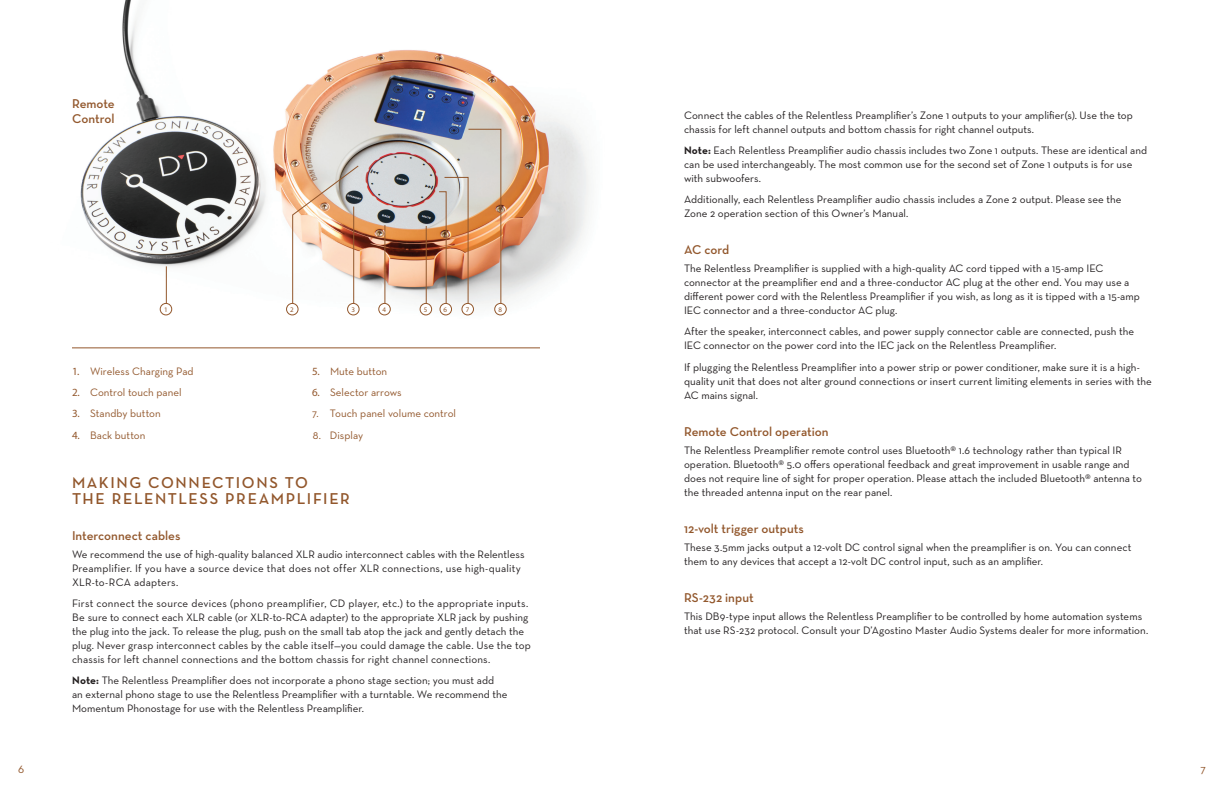
<style>
.page{position:relative;width:1224px;height:792px;background:#fff}
.page>*{position:absolute;margin:0;border:0;box-sizing:border-box;transform-origin:0 0}
.Headers{font:600 16px/16px "Neutra Text";letter-spacing:.095em;color:#92572c}
.Body_Copy{font:600 13px/15px "Neutra Text";color:#92572c}
.t1{font:12px "Neutra Text";color:#92572c}
.Body_Copy-2{font:11px/14px "Neutra Text";color:#231f20}
.Body_Copy-3{font:11px "Neutra Text";color:#92572c}
.Body_Copy-4{font:7px "Myriad Pro";color:#92572c}
.s1{font-family:"Myriad Pro"}
.s2{font-weight:700}
</style>
<div class="page">
<img style="left:72px;top:0;width:517px;height:349px">
<hr style="left:72px;top:347px;width:468px;height:1px;background:#92572c">
<hr style="left:166px;top:266px;width:1px;height:43px;background:#92572c">
<div style="left:160px;top:303px;width:12px;height:12px;background:#fff;border-radius:50%"></div>
<div style="left:160px;top:303px;width:12px;height:12px;border:1px solid #92572c;border-radius:50%"></div>
<img style="left:292px;top:165px;width:67px;height:145px">
<div style="left:287px;top:303px;width:11px;height:12px;background:#fff;border-radius:50%"></div>
<div style="left:286px;top:303px;width:12px;height:12px;border:1px solid #92572c;border-radius:50%"></div>
<hr style="left:353px;top:207px;width:1px;height:102px;background:#92572c">
<div style="left:348px;top:303px;width:11px;height:12px;background:#fff;border-radius:50%"></div>
<div style="left:347px;top:303px;width:12px;height:12px;border:1px solid #92572c;border-radius:50%"></div>
<hr style="left:385px;top:225px;width:1px;height:84px;background:#92572c">
<div style="left:379px;top:303px;width:11px;height:12px;background:#fff;border-radius:50%"></div>
<div style="left:378px;top:303px;width:13px;height:12px;border:1px solid #92572c;border-radius:50%"></div>
<hr style="left:426px;top:226px;width:1px;height:83px;background:#92572c">
<div style="left:420px;top:303px;width:12px;height:12px;background:#fff;border-radius:50%"></div>
<div style="left:420px;top:303px;width:12px;height:12px;border:1px solid #92572c;border-radius:50%"></div>
<div style="left:440px;top:303px;width:12px;height:12px;background:#fff;border-radius:50%"></div>
<div style="left:440px;top:303px;width:12px;height:12px;border:1px solid #92572c;border-radius:50%"></div>
<div style="left:462px;top:303px;width:11px;height:12px;background:#fff;border-radius:50%"></div>
<div style="left:462px;top:303px;width:12px;height:12px;border:1px solid #92572c;border-radius:50%"></div>
<img style="left:438px;top:129px;width:64px;height:181px">
<div style="left:495px;top:303px;width:11px;height:12px;background:#fff;border-radius:50%"></div>
<div style="left:494px;top:303px;width:13px;height:12px;border:1px solid #92572c;border-radius:50%"></div>
<p class="Body_Copy" style="left:72px;top:96px;width:44px">Remote<br>Control</p>
<p class="Body_Copy-4" style="left:164px;top:305px;width:5px">1</p>
<p class="Body_Copy-4" style="left:290px;top:305px;width:5px">2</p>
<p class="Body_Copy-4" style="left:351px;top:305px;width:5px">3</p>
<p class="Body_Copy-4" style="left:382px;top:305px;width:5px">4</p>
<p class="Body_Copy-4" style="left:424px;top:305px;width:5px">5</p>
<p class="Body_Copy-4" style="left:444px;top:305px;width:5px">6</p>
<p class="Body_Copy-4" style="left:466px;top:305px;width:5px">7</p>
<p class="Body_Copy-4" style="left:499px;top:305px;width:5px">8</p>
<p class="Body_Copy-3" style="left:72px;top:365px;width:123px"><span class="s1">1.</span> Wireless Charging Pad</p>
<p class="Body_Copy-3" style="left:72px;top:386px;width:111px"><span class="s1">2.</span> Control touch panel</p>
<p class="Body_Copy-3" style="left:72px;top:407px;width:90px"><span class="s1">3.</span> Standby button</p>
<p class="Body_Copy-3" style="left:72px;top:428px;width:75px"><span class="s1">4.</span> Back button</p>
<p class="Body_Copy-3" style="left:312px;top:365px;width:77px"><span class="s1">5.</span> Mute button</p>
<p class="Body_Copy-3" style="left:312px;top:386px;width:91px"><span class="s1">6.</span> Selector arrows</p>
<p class="Body_Copy-3" style="left:312px;top:407px;width:146px">7. Touch panel volume control</p>
<p class="Body_Copy-3" style="left:313px;top:428px;width:52px">8. Display</p>
<p class="Headers" style="left:72px;top:474px;width:279px">MAKING CONNECTIONS TO<br>THE RELENTLESS PREAMPLIFIER</p>
<p class="Body_Copy" style="left:72px;top:528px;width:110px">Interconnect cables</p>
<p class="Body_Copy-2" style="left:72px;top:547px;width:454px">We recommend the use of high-quality balanced XLR audio interconnect cables with the Relentless<br>Preamplifier. If you have a source device that does not offer XLR connections, use high-quality<br>XLR-to-RCA adapters.</p>
<p class="Body_Copy-2" style="left:72px;top:596px;width:460px">First connect the source devices (phono preamplifier, CD player, etc.) to the appropriate inputs.<br>Be sure to connect each XLR cable (or XLR-to-RCA adapter) to the appropriate XLR jack by pushing the plug into the jack. To release the plug, push on the small tab atop the jack and gently detach the plug. Never grasp interconnect cables by the cable itself—you could damage the cable. Use the top chassis for left channel connections and the bottom chassis for right channel connections.</p>
<p class="Body_Copy-2" style="left:72px;top:673px;width:437px"><span class="s2">Note:</span> The Relentless Preamplifier does not incorporate a phono stage section; you must add an external phono stage to use the Relentless Preamplifier with a turntable. We recommend the<br>Momentum Phonostage for use with the Relentless Preamplifier.</p>
<p class="Body_Copy-2" style="left:684px;top:108px;width:450px">Connect the cables of the Relentless Preamplifier’s Zone 1 outputs to your amplifier(s). Use the top chassis for left channel outputs and bottom chassis for right channel outputs.</p>
<p class="Body_Copy-2" style="left:684px;top:143px;width:465px"><span class="s2">Note:</span> Each Relentless Preamplifier audio chassis includes two Zone 1 outputs. These are identical and can be used interchangeably. The most common use for the second set of Zone 1 outputs is for use with subwoofers.</p>
<p class="Body_Copy-2" style="left:684px;top:192px;width:439px">Additionally, each Relentless Preamplifier audio chassis includes a Zone 2 output. Please see the<br>Zone 2 operation section of this Owner’s Manual.</p>
<p class="Body_Copy" style="left:684px;top:242px;width:47px">AC cord</p>
<p class="Body_Copy-2" style="left:684px;top:261px;width:457px">The Relentless Preamplifier is supplied with a high-quality AC cord tipped with a 15-amp IEC connector at the preamplifier end and a three-conductor AC plug at the other end. You may use a different power cord with the Relentless Preamplifier if you wish, as long as it is tipped with a 15-amp IEC connector and a three-conductor AC plug.</p>
<p class="Body_Copy-2" style="left:684px;top:324px;width:452px">After the speaker, interconnect cables, and power supply connector cable are connected, push the<br>IEC connector on the power cord into the IEC jack on the Relentless Preamplifier.</p>
<p class="Body_Copy-2" style="left:684px;top:360px;width:469px">If plugging the Relentless Preamplifier into a power strip or power conditioner, make sure it is a high&shy;quality unit that does not alter ground connections or insert current limiting elements in series with the<br>AC mains signal.</p>
<p class="Body_Copy" style="left:684px;top:424px;width:146px">Remote Control operation</p>
<p class="Body_Copy-2" style="left:684px;top:443px;width:459px">The Relentless Preamplifier remote control uses Bluetooth® 1.6 technology rather than typical IR operation. Bluetooth® 5.0 offers operational feedback and great improvement in usable range and does not require line of sight for proper operation. Please attach the included Bluetooth® antenna to the threaded antenna input on the rear panel.</p>
<p class="Body_Copy" style="left:684px;top:521px;width:122px">12-volt trigger outputs</p>
<p class="Body_Copy-2" style="left:684px;top:540px;width:449px">These 3.5mm jacks output a 12-volt DC control signal when the preamplifier is on. You can connect them to any devices that accept a 12-volt DC control input, such as an amplifier.</p>
<p class="Body_Copy" style="left:684px;top:590px;width:71px">RS-232 input</p>
<p class="Body_Copy-2" style="left:684px;top:609px;width:466px">This DB9-type input allows the Relentless Preamplifier to be controlled by home automation systems that use RS-232 protocol. Consult your D’Agostino Master Audio Systems dealer for more information.</p>
<p class="t1" style="left:18px;top:762px;width:8px">6</p>
<p class="t1" style="left:1201px;top:762px;width:7px">7</p>
</div>
